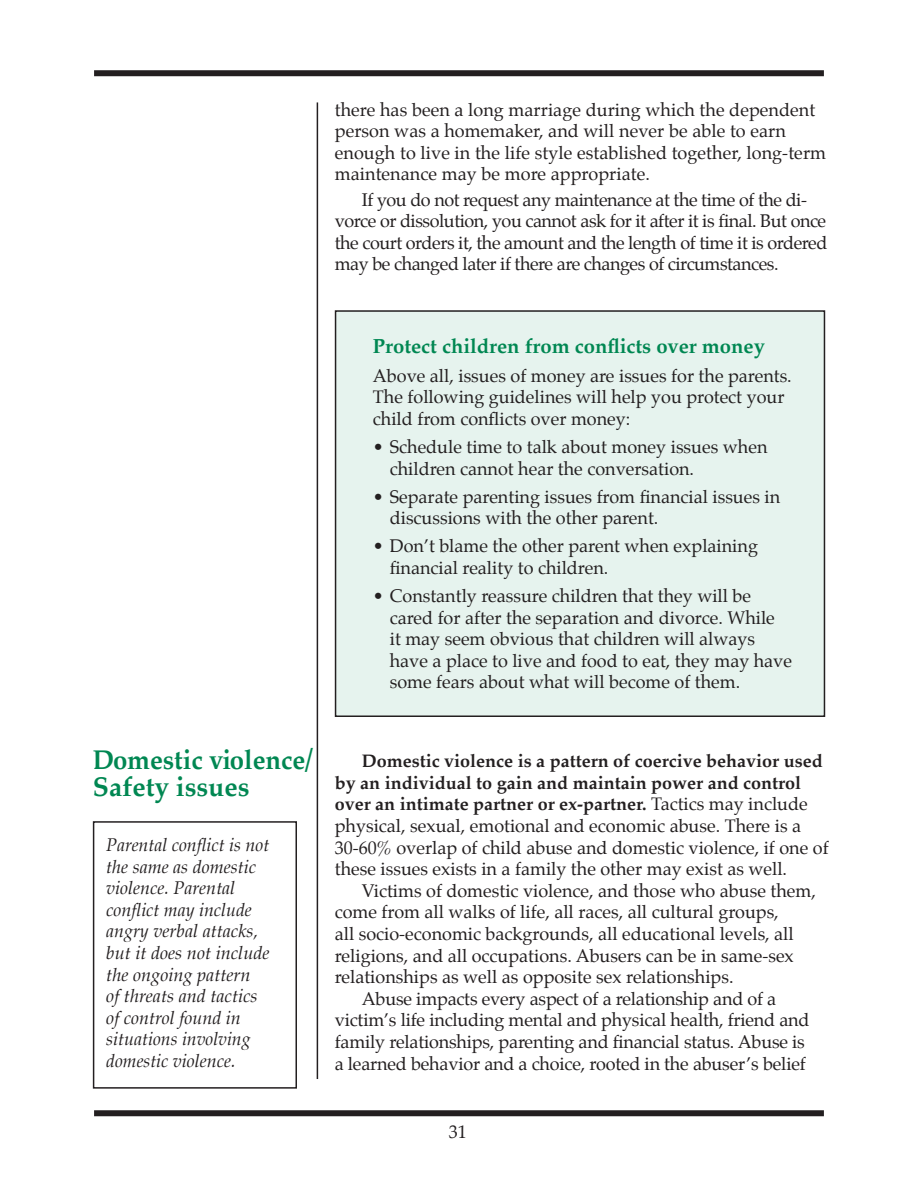
<style>
.page{position:relative;width:918px;height:1188px;background:#fff}
.page>*{position:absolute;margin:0;border:0;box-sizing:border-box;transform-origin:0 0}
.t1{font:700 27px/27px "Palatino";color:#008752;scale:.95 1}
.t2{font:700 20.25px "Palatino";color:#008752}
.t3{font:18px/21.6px "Palatino";color:#231f20}
.t4{font:18px/21.6px "Palatino";letter-spacing:-.025em;color:#231f20}
.t5{font:italic 18px/21.6px "Palatino";color:#231f20}
.s1{font-weight:700}
</style>
<div class="page">
<div style="left:94px;top:70px;width:730px;height:6px;background:#231f20"></div>
<div style="left:94px;top:1110px;width:730px;height:6px;background:#231f20"></div>
<hr style="left:317px;top:102px;width:1px;height:977px;background:#231f20">
<div style="left:336px;top:311px;width:488px;height:405px;background:#e6f3ee"></div>
<div style="left:335px;top:310px;width:490px;height:407px;border:2px solid #231f20"></div>
<div style="left:93px;top:821px;width:204px;height:268px;border:2px solid #231f20"></div>
<p class="t3" style="left:335px;top:99px;width:493px">there has been a long marriage during which the dependent person was a homemaker, and will never be able to earn enough to live in the life style established together, long-term maintenance may be more appropriate.</p>
<p class="t4" style="left:335px;top:189px;width:494px;text-indent:27px">If you do not request any maintenance at the time of the di&shy;vorce or dissolution, you cannot ask for it after it is final. But once the court orders it, the amount and the length of time it is ordered may be changed later if there are changes of circumstances.</p>
<p class="t2" style="left:373px;top:329px;width:394px">Protect children from conflicts over money</p>
<p class="t3" style="left:373px;top:365px;width:420px">Above all, issues of money are issues for the parents.<br>The following guidelines will help you protect your child from conflicts over money:</p>
<p class="t3" style="left:390px;top:436px;width:379px;text-indent:-17px">• Schedule time to talk about money issues when children cannot hear the conversation.</p>
<p class="t3" style="left:390px;top:486px;width:392px;text-indent:-17px">• Separate parenting issues from financial issues in discussions with the other parent.</p>
<p class="t3" style="left:390px;top:535px;width:370px;text-indent:-17px">• Don’t blame the other parent when explaining financial reality to children.</p>
<p class="t3" style="left:390px;top:585px;width:404px;text-indent:-17px">• Constantly reassure children that they will be cared for after the separation and divorce. While<br>it may seem obvious that children will always have a place to live and food to eat, they may have some fears about what will become of them.</p>
<h1 class="t1" style="left:93px;top:746px;width:233px">Domestic violence/<br>Safety issues</h1>
<p class="t5" style="left:106px;top:834px;width:165px">Parental conflict is not the same as domestic violence. Parental conflict may include angry verbal attacks, but it does not include the ongoing pattern<br>of threats and tactics of control found in situations involving domestic violence.</p>
<p class="t3" style="left:335px;top:750px;width:495px;text-indent:27px"><span class="s1">Domestic violence is a pattern of coercive behavior used by an individual to gain and maintain power and control over an intimate partner or ex-partner.</span> Tactics may include physical, sexual, emotional and economic abuse. There is a 30-60% overlap of child abuse and domestic violence, if one of these issues exists in a family the other may exist as well.</p>
<p class="t3" style="left:362px;top:880px;width:456px">Victims of domestic violence, and those who abuse them,</p>
<p class="t3" style="left:335px;top:901px;width:446px">come from all walks of life, all races, all cultural groups,</p>
<p class="t3" style="left:335px;top:923px;width:460px">all socio-economic backgrounds, all educational levels, all</p>
<p class="t3" style="left:335px;top:945px;width:461px">religions, and all occupations. Abusers can be in same-sex</p>
<p class="t3" style="left:335px;top:966px;width:400px">relationships as well as opposite sex relationships.</p>
<p class="t3" style="left:362px;top:988px;width:416px">Abuse impacts every aspect of a relationship and of a</p>
<p class="t3" style="left:335px;top:1009px;width:476px">victim’s life including mental and physical health, friend and</p>
<p class="t3" style="left:335px;top:1031px;width:472px">family relationships, parenting and financial status. Abuse is</p>
<p class="t3" style="left:335px;top:1053px;width:473px">a learned behavior and a choice, rooted in the abuser’s belief</p>
<p class="t3" style="left:449px;top:1121px;width:19px">31</p>
</div>
